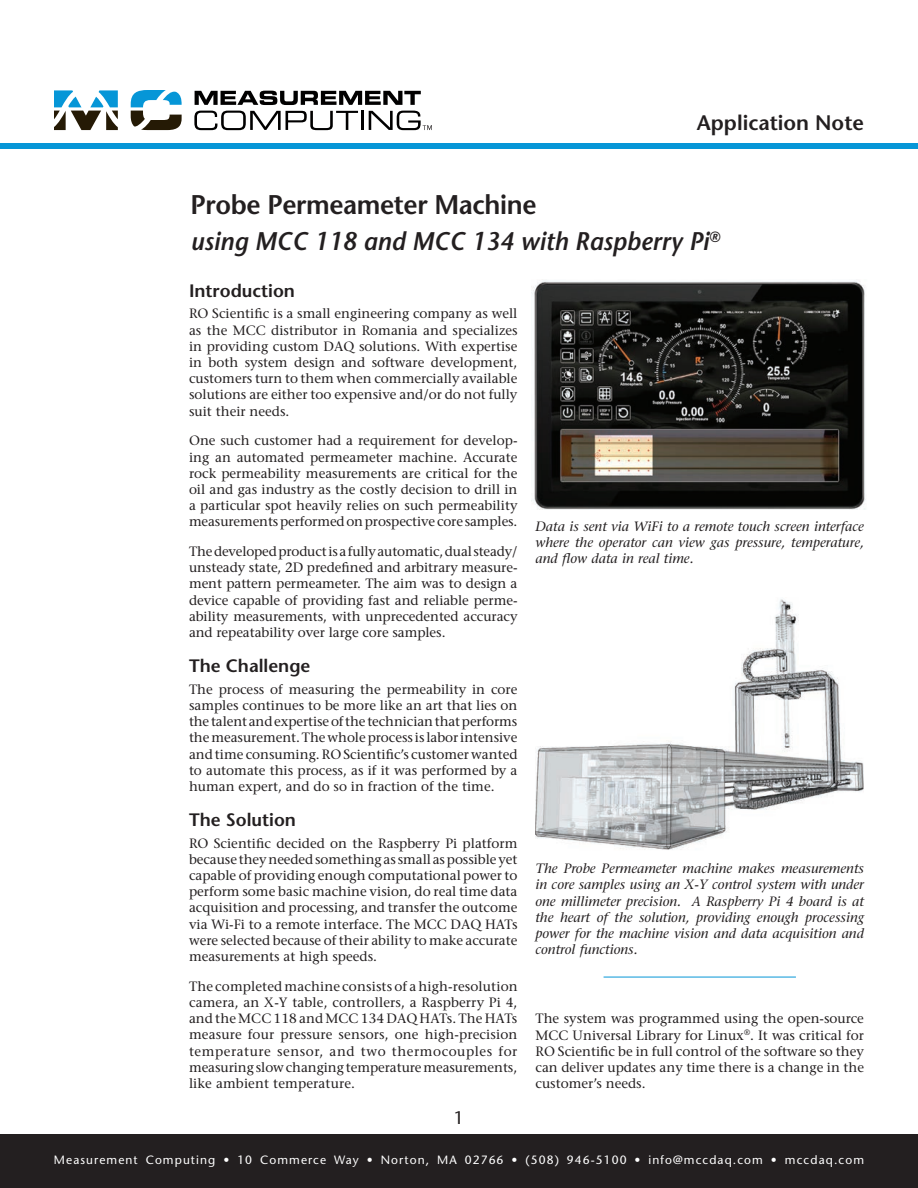
<style>
.page{position:relative;width:918px;height:1188px;background:#fff}
.page>*{position:absolute;margin:0;border:0;box-sizing:border-box;transform-origin:0 0}
.t1{font:600 27px "Stone Sans";letter-spacing:-.015em;color:#231f20;scale:.96 1}
.t2{font:italic 600 25.5px "Stone Sans";color:#231f20;scale:.96 1}
.t3{font:600 21px "Stone Sans";color:#231f20}
.t4{font:600 18px "Stone Sans";color:#231f20}
.t5{font:18px "Stone Sans";color:#231f20}
.t6{font:13.5px/16.2px "Stone Serif";color:#231f20;text-align:justify}
.t7{font:italic 13.5px/16.2px "Stone Serif";color:#231f20;text-align:justify}
.t8{font:12px "Stone Sans";letter-spacing:.09em;color:#fff}
</style>
<div class="page">
<img style="left:532px;top:281px;width:334px;height:229px">
<hr style="left:604px;top:977px;width:192px;height:1px;background:#0696d7">
<img style="left:536px;top:599px;width:328px;height:251px">
<div style="left:0;top:1134px;width:918px;height:54px;background:#231f20"></div>
<div style="left:0;top:143px;width:918px;height:5px;background:#0696d7"></div>
<svg style="left:195px;top:91px;width:226px;height:14px"></svg>
<svg style="left:194px;top:111px;width:164px;height:19px"></svg>
<hr style="left:361px;top:111px;width:3px;height:19px;background:#010000">
<svg style="left:369px;top:111px;width:63px;height:19px"></svg>
<svg style="left:54px;top:90px;width:64px;height:40px"></svg>
<svg style="left:131px;top:90px;width:51px;height:40px"></svg>
<h3 class="t3" style="left:697px;top:109px;width:169px">Application Note</h3>
<h1 class="t1" style="left:190px;top:188px;width:362px">Probe Permeameter Machine</h1>
<h2 class="t2" style="left:190px;top:226px;width:553px">using MCC 118 and MCC 134 with Raspberry Pi<sup>®</sup></h2>
<h3 class="t4" style="left:189px;top:279px;width:108px">Introduction</h3>
<p class="t6" style="left:189px;top:306px;width:330px">RO Scientific is a small engineering company as well as the MCC distributor in Romania and specializes in providing custom DAQ solutions. With expertise in both system design and software development, customers turn to them when commercially available solutions are either too expensive and/or do not fully suit their needs.</p>
<p class="t6" style="left:189px;top:432px;width:330px">One such customer had a requirement for develop&shy;ing an automated permeameter machine. Accurate rock permeability measurements are critical for the oil and gas industry as the costly decision to drill in a particular spot heavily relies on such permeability measurements performed on prospective core samples.</p>
<p class="t6" style="left:189px;top:543px;width:330px">The developed product is a fully automatic, dual steady/ unsteady state, 2D predefined and arbitrary measure&shy;ment pattern permeameter. The aim was to design a device capable of providing fast and reliable perme&shy;ability measurements, with unprecedented accuracy and repeatability over large core samples.</p>
<h3 class="t4" style="left:189px;top:655px;width:123px">The Challenge</h3>
<p class="t6" style="left:189px;top:681px;width:330px">The process of measuring the permeability in core samples continues to be more like an art that lies on the talent and expertise of the technician that performs the measurement. The whole process is labor intensive and time consuming. RO Scientific’s customer wanted to automate this process, as if it was performed by a human expert, and do so in fraction of the time.</p>
<h3 class="t4" style="left:189px;top:809px;width:109px">The Solution</h3>
<p class="t6" style="left:189px;top:835px;width:330px">RO Scientific decided on the Raspberry Pi platform because they needed something as small as possible yet capable of providing enough computational power to perform some basic machine vision, do real time data acquisition and processing, and transfer the outcome via Wi-Fi to a remote interface. The MCC DAQ HATs were selected because of their ability to make accurate measurements at high speeds.</p>
<p class="t6" style="left:189px;top:978px;width:330px">The completed machine consists of a high-resolution camera, an X-Y table, controllers, a Raspberry Pi 4, and the MCC 118 and MCC 134 DAQ HATs. The HATs measure four pressure sensors, one high-precision temperature sensor, and two thermocouples for measuring slow changing temperature measurements, like ambient temperature.</p>
<h3 class="t5" style="left:454px;top:1107px;width:12px">1</h3>
<p class="t7" style="left:536px;top:518px;width:330px">Data is sent via WiFi to a remote touch screen interface where the operator can view gas pressure, temperature, and flow data in real time.</p>
<p class="t7" style="left:536px;top:860px;width:330px">The Probe Permeameter machine makes measurements in core samples using an X-Y control system with under one millimeter precision. A Raspberry Pi 4 board is at the heart of the solution, providing enough processing power for the machine vision and data acquisition and control functions.</p>
<p class="t6" style="left:536px;top:1010px;width:330px">The system was programmed using the open-source MCC Universal Library for Linux<sup>®</sup>. It was critical for RO Scientific be in full control of the software so they can deliver updates any time there is a change in the customer’s needs.</p>
<p class="t8" style="left:54px;top:1152px;width:812px">Measurement Computing • 10 Commerce Way • Norton, MA 02766 • (508) 946-5100 • info@mccdaq.com • mccdaq.com</p>
</div>
